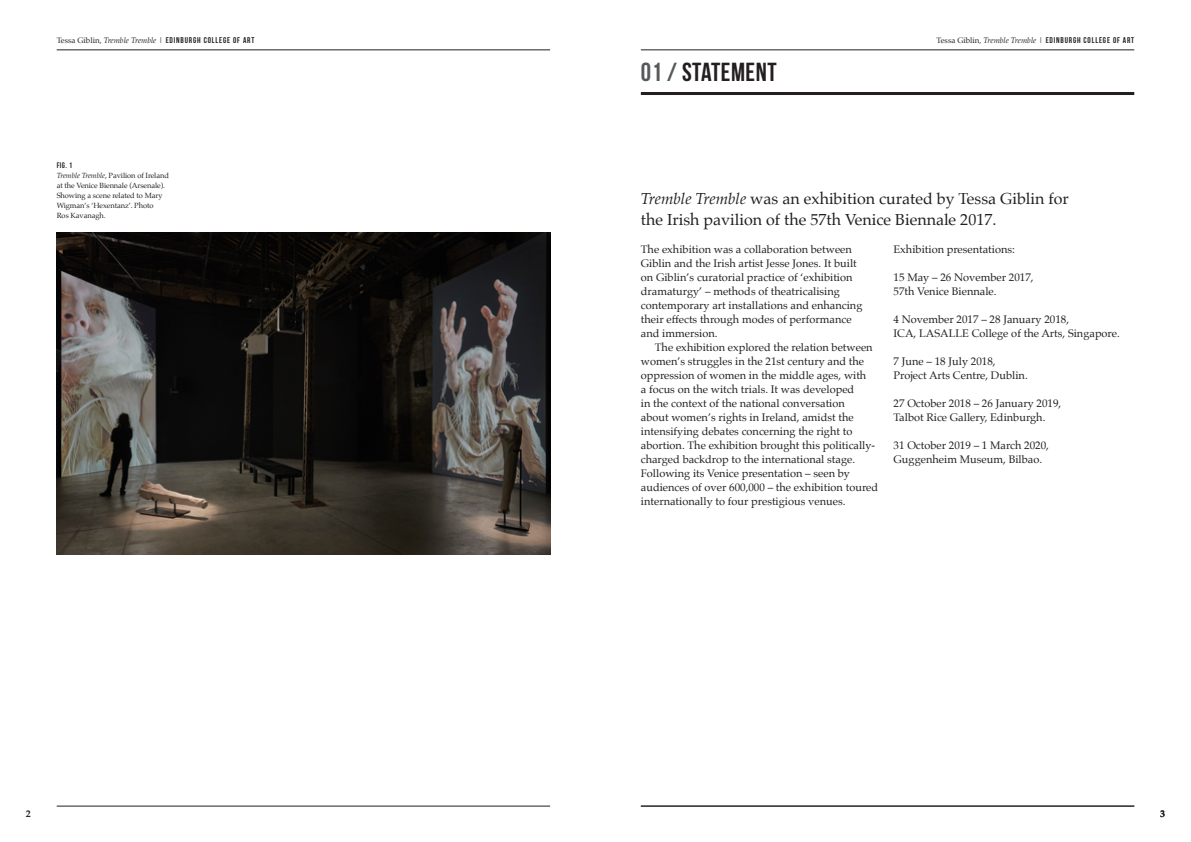
<style>
.page{position:relative;width:1191px;height:842px;background:#fff}
.page>*{position:absolute;margin:0;border:0;box-sizing:border-box;transform-origin:0 0}
._00_HEADERS{font:700 26px "Bebas Neue";letter-spacing:.02em;color:#231f20}
._02_BLACK_INTRO{font:16px/21px "Palatino";color:#231f20}
._01a_NO_INDENT_BODY{font:11px/14px "Palatino";color:#231f20}
._01_INDENTED_BODY_CO{font:11px/14px "Palatino";color:#231f20}
.t1{font:700 10px "Palatino";color:#231f20}
.t2{font:700 8.3px "Bebas Neue";letter-spacing:.1em;color:#231f20}
._04_FIGS{font:700 8px "Bebas Neue";color:#231f20}
._03_CAPTIONS{font:7.5px/10px "Palatino";letter-spacing:-.01em;color:#231f20}
.s1{font-family:"Palatino";font-weight:400;font-size:8px}
.s2{font-family:"Palatino";font-weight:400;font-style:italic;font-size:8px}
.s3{font-style:italic}
.s4{color:#57585a}
</style>
<div class="page">
<img style="left:57px;top:232px;width:493px;height:322px">
<hr style="left:641px;top:50px;width:493px;height:1px;background:#231f20">
<hr style="left:57px;top:50px;width:493px;height:1px;background:#231f20">
<hr style="left:57px;top:806px;width:493px;height:1px;background:#231f20">
<hr style="left:641px;top:92px;width:493px;height:3px;background:#231f20">
<hr style="left:641px;top:806px;width:493px;height:1px;background:#231f20">
<p class="t2" style="left:57px;top:35px;width:199px"><span class="s1">Tessa Giblin</span><span class="s2">, Tremble Tremble</span> <span class="s1">|</span> EDINBURGH COLLEGE OF ART</p>
<p class="t2" style="left:936px;top:35px;width:199px"><span class="s1">Tessa Giblin</span><span class="s2">, Tremble Tremble</span> <span class="s1">|</span> EDINBURGH COLLEGE OF ART</p>
<p class="_04_FIGS" style="left:57px;top:161px;width:17px">FIG. 1</p>
<p class="_03_CAPTIONS" style="left:57px;top:170px;width:114px"><span class="s3">Tremble Tremble</span>, Pavilion of Ireland at the Venice Biennale (Arsenale).<br>Showing a scene related to Mary<br>Wigman’s ‘Hexentanz’. Photo<br>Ros Kavanagh.</p>
<p class="_00_HEADERS" style="left:641px;top:58px;width:137px"><span class="s4">01 /</span> STATEMENT</p>
<p class="_02_BLACK_INTRO" style="left:641px;top:188px;width:429px"><span class="s3">Tremble Tremble</span> was an exhibition curated by Tessa Giblin for the Irish pavilion of the 57th Venice Biennale 2017.</p>
<p class="_01a_NO_INDENT_BODY" style="left:641px;top:242px;width:223px">The exhibition was a collaboration between Giblin and the Irish artist Jesse Jones. It built on Giblin’s curatorial practice of ‘exhibition dramaturgy’ – methods of theatricalising contemporary art installations and enhancing their effects through modes of performance and immersion.</p>
<p class="_01_INDENTED_BODY_CO" style="left:641px;top:340px;width:239px;text-indent:14px">The exhibition explored the relation between women’s struggles in the 21st century and the oppression of women in the middle ages, with<br>a focus on the witch trials. It was developed<br>in the context of the national conversation<br>about women’s rights in Ireland, amidst the intensifying debates concerning the right to abortion. The exhibition brought this politically&shy;charged backdrop to the international stage.<br>Following its Venice presentation – seen by audiences of over 600,000 – the exhibition toured internationally to four prestigious venues.</p>
<p class="_01a_NO_INDENT_BODY" style="left:893px;top:242px;width:123px">Exhibition presentations:</p>
<p class="_01a_NO_INDENT_BODY" style="left:893px;top:270px;width:142px">15 May – 26 November 2017,<br>57th Venice Biennale.</p>
<p class="_01a_NO_INDENT_BODY" style="left:893px;top:312px;width:228px">4 November 2017 – 28 January 2018,<br>ICA, LASALLE College of the Arts, Singapore.</p>
<p class="_01a_NO_INDENT_BODY" style="left:893px;top:354px;width:136px">7 June – 18 July 2018,<br>Project Arts Centre, Dublin.</p>
<p class="_01a_NO_INDENT_BODY" style="left:893px;top:396px;width:169px">27 October 2018 – 26 January 2019,<br>Talbot Rice Gallery, Edinburgh.</p>
<p class="_01a_NO_INDENT_BODY" style="left:893px;top:438px;width:157px">31 October 2019 – 1 March 2020,<br>Guggenheim Museum, Bilbao.</p>
<p class="t1" style="left:26px;top:805px;width:6px">2</p>
<p class="t1" style="left:1160px;top:805px;width:6px">3</p>
</div>
